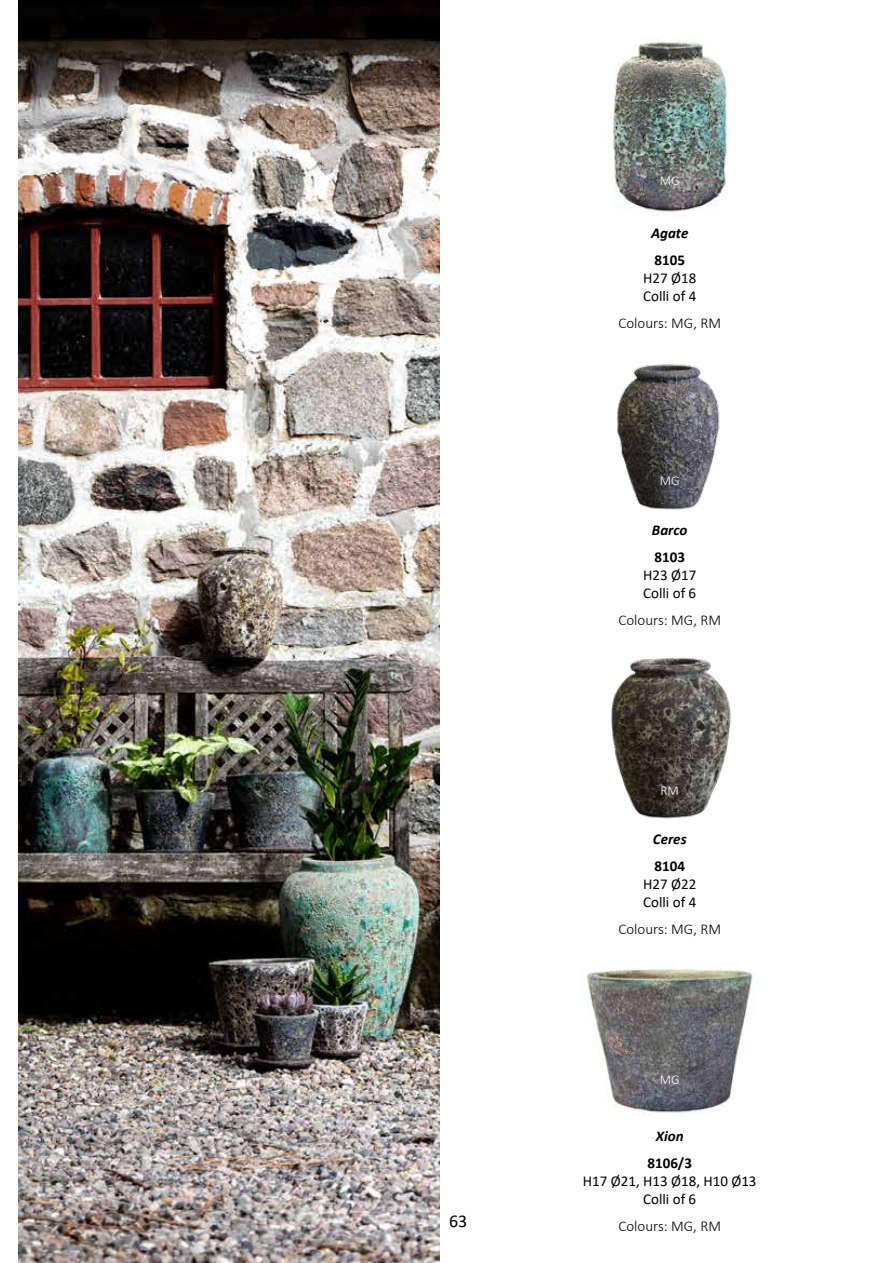
<style>
.page{position:relative;width:893px;height:1263px;background:#fff}
.page>*{position:absolute;margin:0;border:0;box-sizing:border-box;transform-origin:0 0}
.t1{font:18px "Calibri";color:#000}
.t2{font:15px/18px "Calibri";color:#000}
.t3{font:300 15px "Calibri";color:#000}
.t4{font:italic 700 15px "Calibri";color:#000}
.t5{font:700 15px "Calibri";color:#000}
.t6{font:300 13.5px "Calibri";color:#fff}
</style>
<div class="page">
<img style="left:612px;top:39px;width:115px;height:173px">
<img style="left:18px;top:0;width:421px;height:1263px">
<img style="left:617px;top:364px;width:103px;height:146px">
<img style="left:611px;top:657px;width:121px;height:162px">
<img style="left:586px;top:969px;width:168px;height:144px">
<p class="t1" style="left:449px;top:1209px;width:20px">63</p>
<p class="t6" style="left:660px;top:172px;width:21px">MG</p>
<p class="t4" style="left:651px;top:222px;width:39px">Agate</p>
<p class="t5" style="left:654px;top:249px;width:32px">8105</p>
<p class="t2" style="left:643px;top:269px;width:55px">H27 Ø18<br>Colli of 4</p>
<p class="t3" style="left:618px;top:314px;width:104px">Colours: MG, RM</p>
<p class="t6" style="left:660px;top:472px;width:21px">MG</p>
<p class="t4" style="left:652px;top:519px;width:37px">Barco</p>
<p class="t5" style="left:654px;top:546px;width:32px">8103</p>
<p class="t2" style="left:643px;top:566px;width:55px">H23 Ø17<br>Colli of 6</p>
<p class="t3" style="left:618px;top:611px;width:104px">Colours: MG, RM</p>
<p class="t6" style="left:660px;top:782px;width:20px">RM</p>
<p class="t4" style="left:653px;top:828px;width:35px">Ceres</p>
<p class="t5" style="left:654px;top:855px;width:32px">8104</p>
<p class="t2" style="left:643px;top:875px;width:55px">H27 Ø22<br>Colli of 4</p>
<p class="t3" style="left:618px;top:920px;width:104px">Colours: MG, RM</p>
<p class="t6" style="left:660px;top:1071px;width:21px">MG</p>
<p class="t4" style="left:656px;top:1125px;width:29px">Xion</p>
<p class="t5" style="left:647px;top:1152px;width:46px">8106/3</p>
<p class="t2" style="left:583px;top:1172px;width:175px;text-align:center">H17 Ø21, H13 Ø18, H10 Ø13<br>Colli of 6</p>
<p class="t3" style="left:618px;top:1217px;width:104px">Colours: MG, RM</p>
</div>
